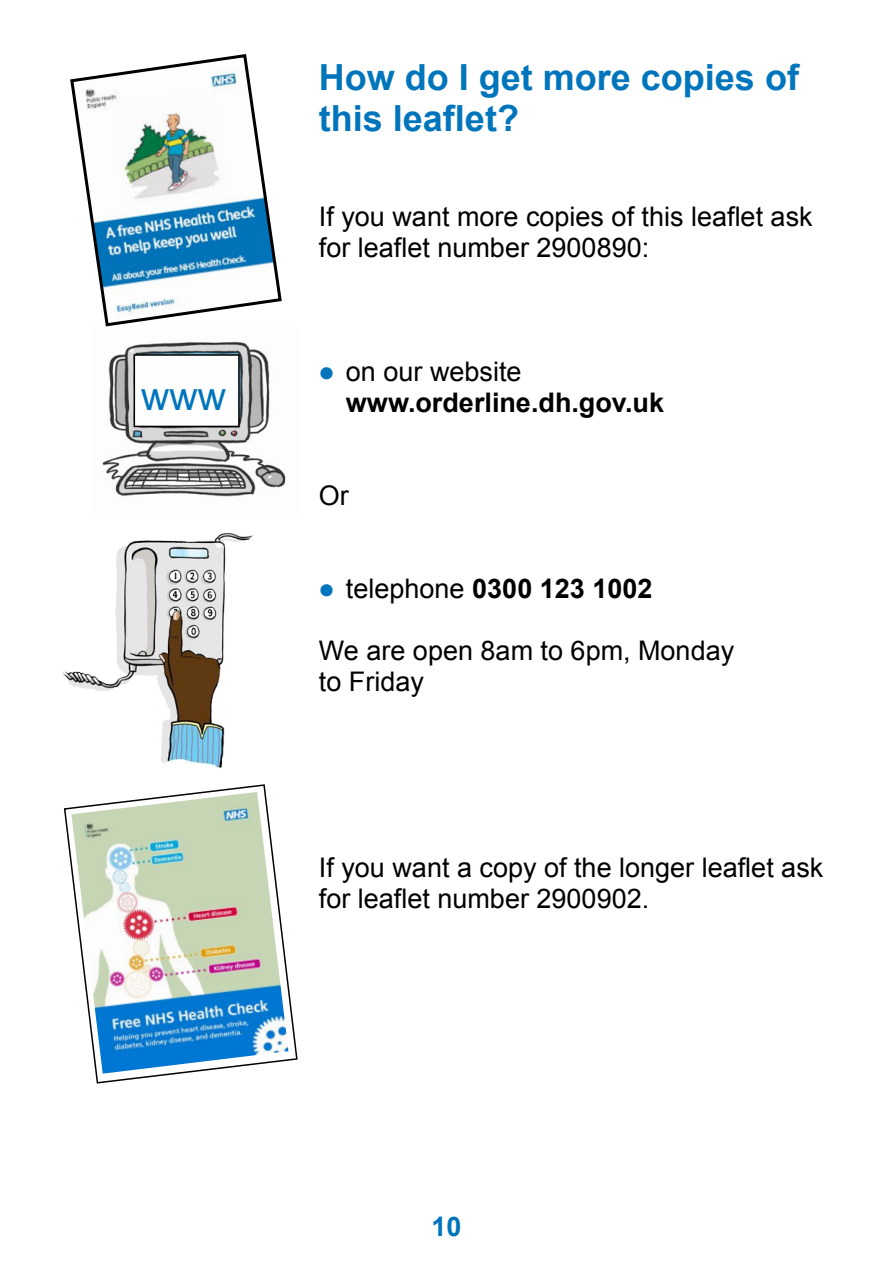
<style>
.page{position:relative;width:893px;height:1263px;background:#fff}
.page>*{position:absolute;margin:0;border:0;box-sizing:border-box;transform-origin:0 0}
.t1{font:39.15px "Arial";color:#0075bc}
.t2{font:700 36px/41.2px "Arial";color:#0075bc}
.t3{font:27px/30.9px "Arial";color:#000}
.t4{font:700 27px/30.9px "Arial";color:#000}
.t5{font:700 27px "Arial";color:#0075bc}
.t6{font:21px "Wingdings";color:#0075bc}
.s1{font-weight:400}
.s2{color:#0075bc}
</style>
<div class="page">
<svg style="left:70px;top:54px;width:212px;height:273px"></svg>
<img style="left:102px;top:341px;width:184px;height:156px">
<div style="left:134px;top:354px;width:106px;height:73px;background:#fefefe;border:2px solid #000"></div>
<img style="left:63px;top:533px;width:190px;height:235px">
<svg style="left:63px;top:784px;width:235px;height:300px"></svg>
<img style="left:71px;top:792px;width:217px;height:282px">
<p class="t1" style="left:141px;top:382px;width:86px">www</p>
<p class="t2" style="left:319px;top:60px;width:482px">How do I get more copies of this leaflet?</p>
<p class="t3" style="left:319px;top:204px;width:495px">If you want more copies of this leaflet ask for leaflet number 2900890:</p>
<p class="t6" style="left:319px;top:365px;width:17px">●</p>
<p class="t4" style="left:346px;top:359px;width:320px"><span class="s1">on our website </span>www.orderline.dh.gov.uk</p>
<p class="t3" style="left:319px;top:483px;width:32px">Or</p>
<p class="t4" style="left:319px;top:575px;width:335px"><span class="s2">●</span> <span class="s1">telephone</span> 0300 123 1002</p>
<p class="t3" style="left:319px;top:637px;width:417px">We are open 8am to 6pm, Monday to Friday</p>
<p class="t3" style="left:319px;top:854px;width:506px">If you want a copy of the longer leaflet ask for leaflet number 2900902.</p>
<p class="t5" style="left:431px;top:1216px;width:32px">10</p>
</div>
